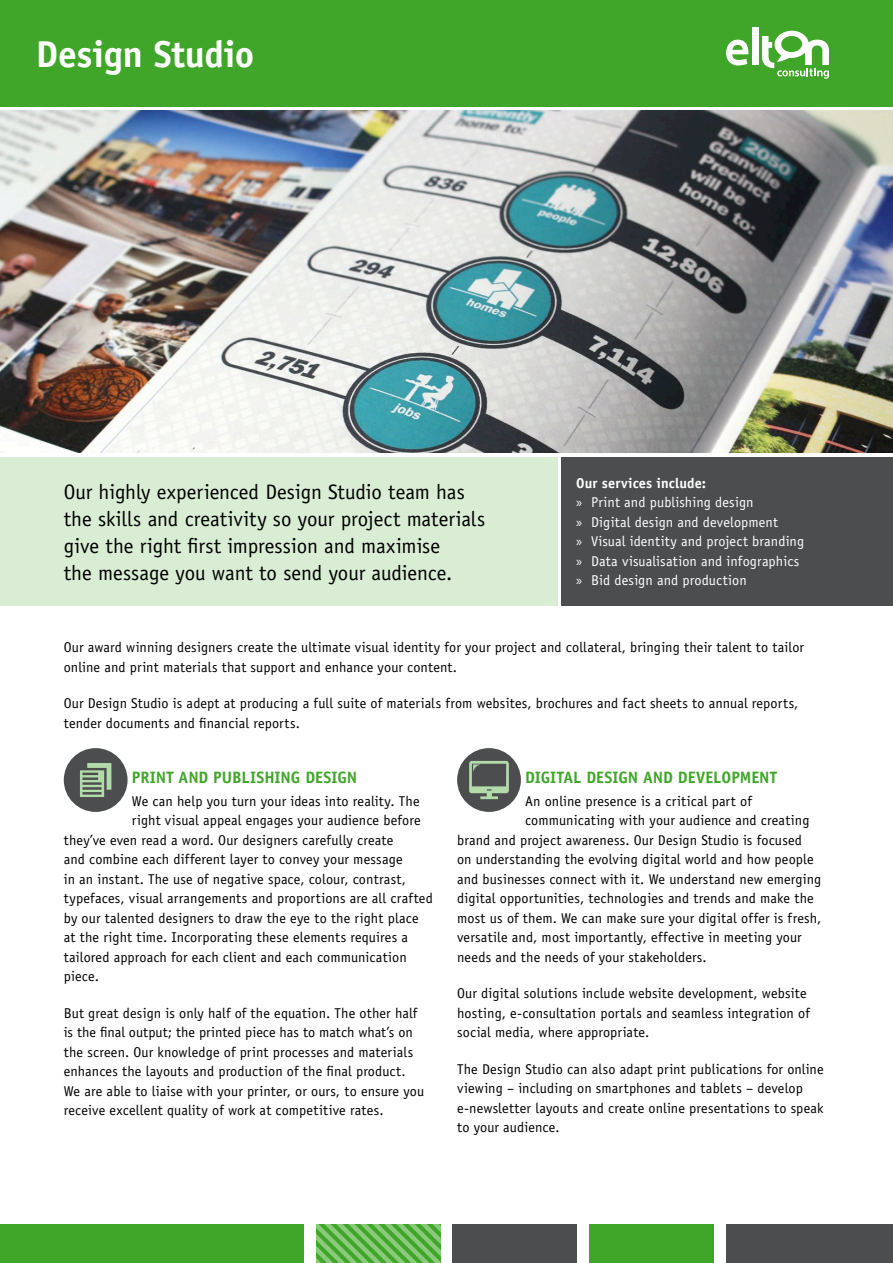
<style>
.page{position:relative;width:893px;height:1263px;background:#fff}
.page>*{position:absolute;margin:0;border:0;box-sizing:border-box;transform-origin:0 0}
.heads{font:700 37.5px "Officina Sans Std";letter-spacing:-.005em;color:#fff}
.D_Body{font:21px/27px "Officina Sans Std";letter-spacing:-.005em;color:#000}
.C_level_head{font:700 16.5px "Officina Sans Std";color:#40a629}
.D_Body-2{font:14.25px/19.5px "Officina Sans Std";letter-spacing:.01em;color:#000}
.E_Bullets{font:14.25px "Officina Sans Std";letter-spacing:.005em;color:#fff}
.D_Body_Before_Bullet{font:700 14.25px "Officina Sans Std";letter-spacing:.01em;color:#fff}
.s1{font-family:"Myriad Pro"}
</style>
<div class="page">
<div style="left:0;top:457px;width:557px;height:149px;background:#d9edd4"></div>
<div style="left:0;top:0;width:893px;height:106px;background:#40a629"></div>
<img style="left:0;top:111px;width:893px;height:342px">
<svg style="left:726px;top:40px;width:23px;height:26px"></svg>
<div style="left:752px;top:28px;width:6px;height:37px;background:#fff"></div>
<svg style="left:762px;top:31px;width:67px;height:48px"></svg>
<div style="left:561px;top:457px;width:332px;height:149px;background:#4c4d4e"></div>
<div style="left:457px;top:748px;width:64px;height:64px;background:#4c4d4e;border-radius:50%"></div>
<svg style="left:469px;top:761px;width:40px;height:38px"></svg>
<div style="left:64px;top:748px;width:64px;height:64px;background:#4c4d4e;border-radius:50%"></div>
<svg style="left:80px;top:763px;width:31px;height:34px"></svg>
<div style="left:590px;top:1225px;width:124px;height:38px;background:#40a629"></div>
<div style="left:453px;top:1225px;width:124px;height:38px;background:#4c4d4e"></div>
<div style="left:0;top:1225px;width:303px;height:38px;background:#40a629"></div>
<div style="left:726px;top:1225px;width:167px;height:38px;background:#4c4d4e"></div>
<svg style="left:316px;top:1225px;width:124px;height:38px;background:#67b855"></svg>
<p class="heads" style="left:36px;top:31px;width:220px">Design Studio</p>
<p class="D_Body" style="left:64px;top:478px;width:423px">Our highly experienced Design Studio team has the skills and creativity so your project materials give the right first impression and maximise<br>the message you want to send your audience.</p>
<p class="D_Body_Before_Bullet" style="left:576px;top:474px;width:131px">Our services include:</p>
<p class="E_Bullets" style="left:576px;top:494px;width:179px"><span class="s1">»</span> Print and publishing design</p>
<p class="E_Bullets" style="left:576px;top:514px;width:203px"><span class="s1">»</span> Digital design and development</p>
<p class="E_Bullets" style="left:576px;top:533px;width:229px"><span class="s1">»</span> Visual identity and project branding</p>
<p class="E_Bullets" style="left:576px;top:553px;width:225px"><span class="s1">»</span> Data visualisation and infographics</p>
<p class="E_Bullets" style="left:576px;top:572px;width:172px"><span class="s1">»</span> Bid design and production</p>
<p class="D_Body-2" style="left:64px;top:638px;width:742px">Our award winning designers create the ultimate visual identity for your project and collateral, bringing their talent to tailor online and print materials that support and enhance your content.</p>
<p class="D_Body-2" style="left:64px;top:694px;width:736px">Our Design Studio is adept at producing a full suite of materials from websites, brochures and fact sheets to annual reports, tender documents and financial reports.</p>
<p class="C_level_head" style="left:132px;top:767px;width:227px">PRINT AND PUBLISHING DESIGN</p>
<p class="D_Body-2" style="left:132px;top:791px;width:289px">We can help you turn your ideas into reality. The</p>
<p class="D_Body-2" style="left:132px;top:811px;width:290px">right visual appeal engages your audience before</p>
<p class="D_Body-2" style="left:64px;top:830px;width:331px">they’ve even read a word. Our designers carefully create</p>
<p class="D_Body-2" style="left:64px;top:850px;width:340px">and combine each different layer to convey your message</p>
<p class="D_Body-2" style="left:64px;top:869px;width:344px">in an instant. The use of negative space, colour, contrast,</p>
<p class="D_Body-2" style="left:64px;top:889px;width:371px">typefaces, visual arrangements and proportions are all crafted</p>
<p class="D_Body-2" style="left:64px;top:908px;width:356px">by our talented designers to draw the eye to the right place</p>
<p class="D_Body-2" style="left:64px;top:928px;width:346px">at the right time. Incorporating these elements requires a</p>
<p class="D_Body-2" style="left:64px;top:947px;width:345px">tailored approach for each client and each communication</p>
<p class="D_Body-2" style="left:64px;top:967px;width:37px">piece.</p>
<p class="D_Body-2" style="left:64px;top:1003px;width:362px">But great design is only half of the equation. The other half is the final output; the printed piece has to match what’s on the screen. Our knowledge of print processes and materials enhances the layouts and production of the final product.<br>We are able to liaise with your printer, or ours, to ensure you receive excellent quality of work at competitive rates.</p>
<p class="C_level_head" style="left:525px;top:767px;width:253px">DIGITAL DESIGN AND DEVELOPMENT</p>
<p class="D_Body-2" style="left:525px;top:791px;width:228px">An online presence is a critical part of</p>
<p class="D_Body-2" style="left:525px;top:811px;width:286px">communicating with your audience and creating</p>
<p class="D_Body-2" style="left:457px;top:830px;width:346px">brand and project awareness. Our Design Studio is focused</p>
<p class="D_Body-2" style="left:457px;top:850px;width:358px">on understanding the evolving digital world and how people</p>
<p class="D_Body-2" style="left:457px;top:869px;width:366px">and businesses connect with it. We understand new emerging</p>
<p class="D_Body-2" style="left:457px;top:889px;width:358px">digital opportunities, technologies and trends and make the</p>
<p class="D_Body-2" style="left:457px;top:908px;width:366px">most us of them. We can make sure your digital offer is fresh,</p>
<p class="D_Body-2" style="left:457px;top:928px;width:346px">versatile and, most importantly, effective in meeting your</p>
<p class="D_Body-2" style="left:457px;top:947px;width:251px">needs and the needs of your stakeholders.</p>
<p class="D_Body-2" style="left:457px;top:984px;width:354px">Our digital solutions include website development, website hosting, e-consultation portals and seamless integration of social media, where appropriate.</p>
<p class="D_Body-2" style="left:457px;top:1059px;width:368px">The Design Studio can also adapt print publications for online viewing – including on smartphones and tablets – develop e-newsletter layouts and create online presentations to speak to your audience.</p>
</div>
